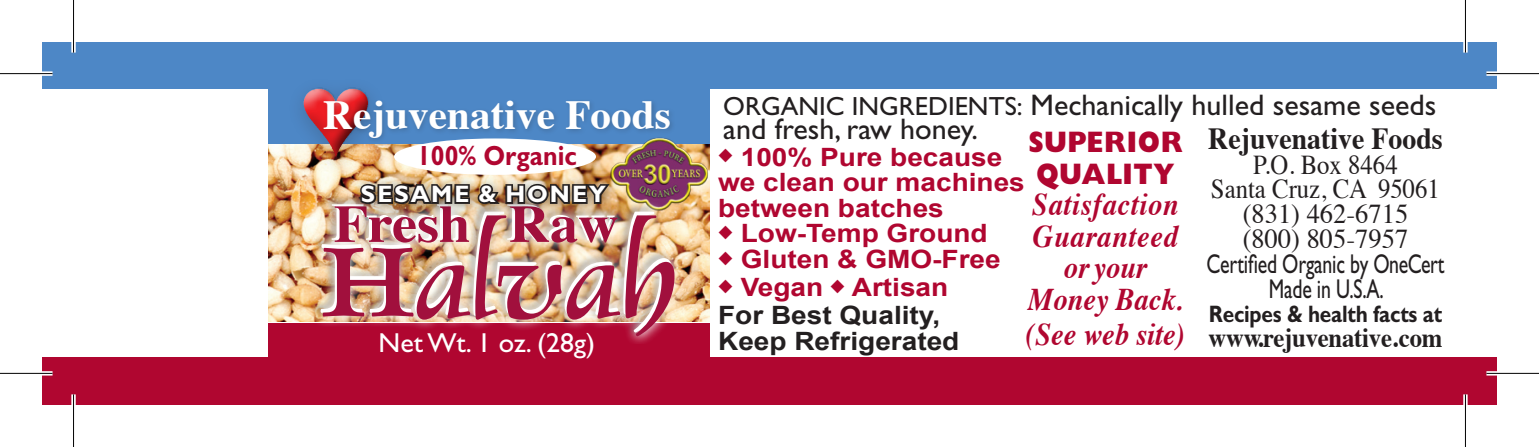
<style>
.page{position:relative;width:1539px;height:447px;background:#fff}
.page>*{position:absolute;margin:0;border:0;box-sizing:border-box;transform-origin:0 0}
.t1{font:700 41.3px "Times";color:#fff}
.t2{font:italic 700 31.5px/31.5px "Times";letter-spacing:.025em;color:#b00630;text-align:center;scale:.9 1}
.t3{font:italic 700 31.5px "Times";color:#b00630;scale:.9 1}
.t4{font:700 30.45px "Times";color:#231f20;scale:.91 1}
.t5{font:29.75px "Gill Sans";color:#231f20}
.t6{font:800 29.75px/31.5px "Gill Sans";letter-spacing:.025em;color:#b00630;scale:.9 1}
.t7{font:700 27.65px "Gill Sans";color:#b00630;scale:.9 1}
.t8{font:27.3px/24.8px "Times";color:#231f20;text-align:center;scale:.91 1}
.t9{font:27.3px/24.8px "Gill Sans";letter-spacing:-.01em;color:#231f20;text-align:center;scale:.73 1}
.t10{font:700 27.3px "Times";letter-spacing:-.01em;color:#231f20;scale:.91 1}
.t11{font:27.3px "Gill Sans";color:#fff}
.t12{font:26.25px "Gill Sans";color:#231f20}
.t13{font:700 25.2px/25.6px "Arial";color:#b00630;scale:1.11 1}
.t14{font:700 25.2px/27.3px "Arial";color:#231f20;scale:1.11 1}
.t15{font:700 23.8px "Gill Sans";letter-spacing:-.01em;color:#231f20;scale:.87 1}
.t16{font:700 23.8px "Gill Sans";letter-spacing:.085em;color:#fff}
.s1{font-size:26.25px}
.s2{color:#b00630}
</style>
<div class="page">
<img style="left:268px;top:143px;width:441px;height:178px">
<div style="left:689px;top:42px;width:807px;height:47px;background:#4d87c6"></div>
<div style="left:689px;top:357px;width:807px;height:47px;background:#b00630"></div>
<div style="left:42px;top:42px;width:233px;height:47px;background:#4d87c6"></div>
<div style="left:42px;top:357px;width:233px;height:47px;background:#b00630"></div>
<div style="left:268px;top:42px;width:441px;height:101px;background:#4d87c6"></div>
<div style="left:268px;top:323px;width:441px;height:81px;background:#b00630"></div>
<div style="left:394px;top:138px;width:202px;height:37px;background:#fff;border-radius:50%"></div>
<img style="left:604px;top:132px;width:106px;height:79px">
<div style="left:283px;top:73px;width:100px;height:103px;background:#231f20;opacity:.18"></div>
<div style="left:300px;top:85px;width:73px;height:76px;background:#4c84c2"></div>
<div style="left:300px;top:91px;width:73px;height:70px;background:#231f20;opacity:.92"></div>
<div style="left:308px;top:87px;width:60px;height:70px;background:#231f20;opacity:.51"></div>
<div style="left:321px;top:99px;width:354px;height:44px;background:#231f20;opacity:.2"></div>
<div style="left:306px;top:190px;width:377px;height:153px;background:#fff;opacity:.93"></div>
<img style="left:322px;top:215px;width:352px;height:121px">
<div style="left:351px;top:175px;width:269px;height:41px;background:#231f20;opacity:.49"></div>
<img style="left:332px;top:180px;width:285px;height:62px">
<svg style="left:0;top:71px;width:52px;height:5px"></svg>
<svg style="left:1486px;top:71px;width:52px;height:5px"></svg>
<svg style="left:0;top:371px;width:52px;height:4px"></svg>
<svg style="left:1486px;top:371px;width:52px;height:4px"></svg>
<div style="left:71px;top:0;width:5px;height:52px;background:#fff"></div>
<div style="left:71px;top:394px;width:5px;height:52px;background:#fff"></div>
<svg style="left:1463px;top:0;width:4px;height:52px"></svg>
<svg style="left:1462px;top:394px;width:5px;height:52px"></svg>
<hr style="left:0;top:73px;width:52px;height:1px;background:#000">
<hr style="left:1486px;top:73px;width:52px;height:1px;background:#000">
<hr style="left:0;top:372px;width:52px;height:1px;background:#000">
<hr style="left:1486px;top:372px;width:52px;height:1px;background:#000">
<hr style="left:73px;top:0;width:1px;height:52px;background:#000">
<hr style="left:73px;top:394px;width:1px;height:52px;background:#000">
<hr style="left:1464px;top:0;width:1px;height:52px;background:#000">
<hr style="left:1464px;top:394px;width:1px;height:52px;background:#000">
<h1 class="t1" style="left:323px;top:75px;width:349px">Rejuvenative Foods</h1>
<p class="t7" style="left:417px;top:139px;width:179px">100% Organic</p>
<p class="t16" style="left:361px;top:180px;width:246px">SESAME &amp; HONEY</p>
<p class="t11" style="left:378px;top:326px;width:218px">Net Wt. 1 oz. (28g)</p>
<p class="t12" style="left:723px;top:91px;width:155px">ORGANIC Ingr</p>
<p class="t5" style="left:914px;top:88px;width:523px"><span class="s1">edientS:</span> Mechanically hulled sesame seeds</p>
<p class="t5" style="left:723px;top:111px;width:256px">and fresh, raw honey.</p>
<p class="t4" style="left:1208px;top:109px;width:259px">Rejuvenative Foods</p>
<p class="t8" style="left:1210px;top:149px;width:253px">P.O. Box 8464<br>Santa Cruz, CA 95061 (831) 462-6715 (800) 805-7957</p>
<p class="t9" style="left:1206px;top:251px;width:328px">Certified Organic by OneCert<br>Made in U.S.A.</p>
<p class="t15" style="left:1208px;top:300px;width:269px">Recipes &amp; health facts at</p>
<p class="t10" style="left:1208px;top:311px;width:258px">www.rejuvenative.com</p>
<p class="t6" style="left:1028px;top:126px;width:173px">SUPERIOR<br>QUALITY</p>
<p class="t2" style="left:1028px;top:186px;width:173px">Satisfaction<br>Guaranteed or your<br>Money Back.</p>
<p class="t3" style="left:1025px;top:304px;width:178px">(See web site)</p>
<p class="t13" style="left:718px;top:145px;width:278px">◆ 100% Pure because we clean our machines between batches</p>
<p class="t13" style="left:718px;top:221px;width:244px">◆ Low-Temp Ground</p>
<p class="t13" style="left:718px;top:247px;width:256px">◆ Gluten &amp; GMO-Free</p>
<p class="t14" style="left:718px;top:274px;width:219px"><span class="s2">◆ Vegan</span> <span class="s2">◆ Artisan<br></span>For Best Quality,<br>Keep Refrigerated</p>
</div>
